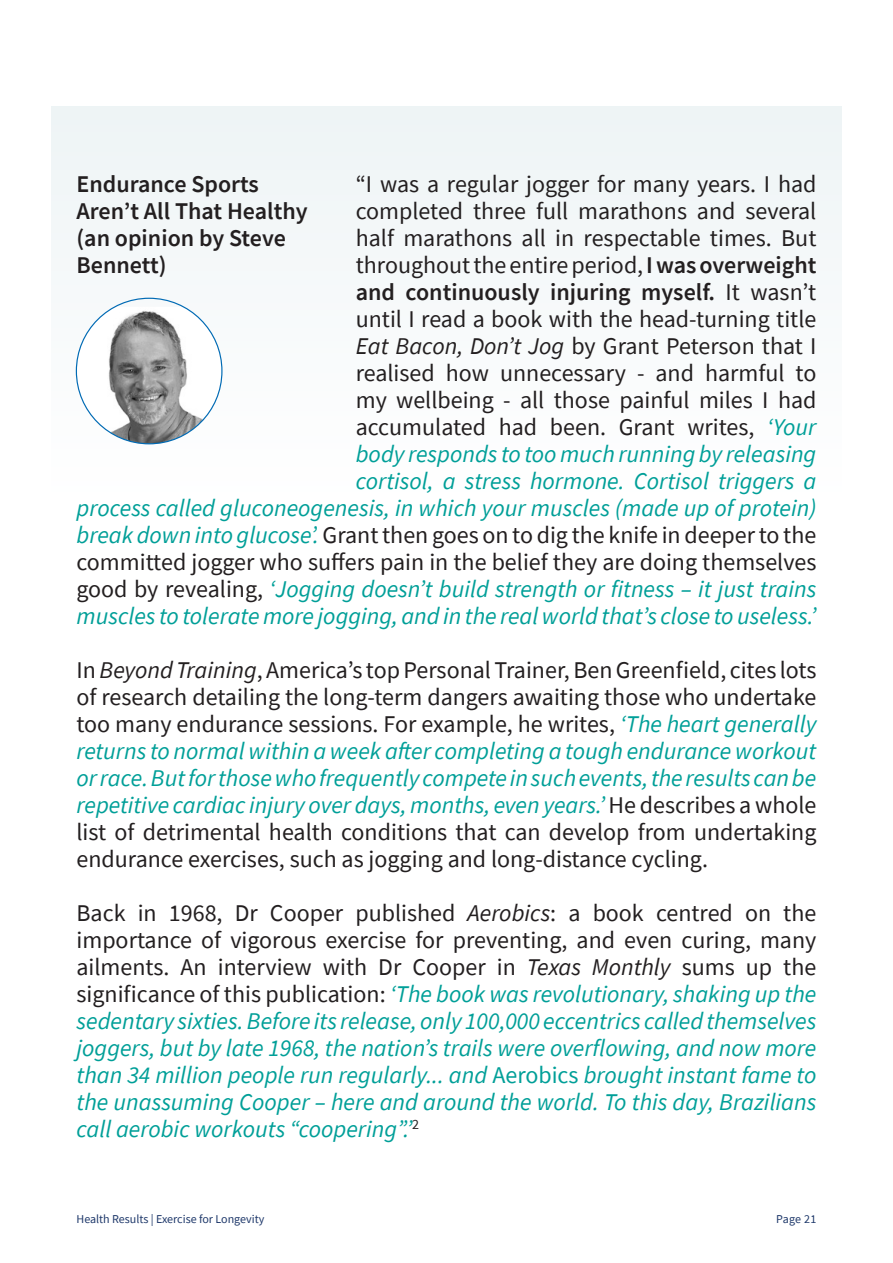
<style>
.page{position:relative;width:893px;height:1263px;background:#fff}
.page>*{position:absolute;margin:0;border:0;box-sizing:border-box;transform-origin:0 0}
.t1{font:24px/27px "Source Sans Pro";color:#231f20;text-align:right}
.t2{font:italic 24px/27px "Source Sans Pro";color:#009f98;text-align:justify}
.t3{font:600 24px/27px "Source Sans Pro";color:#231f20}
.t4{font:12px "Source Sans Pro";color:#1e386a}
.s1{font-weight:600}
.s2{font-style:italic}
.s3{font-style:italic;color:#009f98}
.s4{font-style:normal;color:#231f20}
.s5{color:#231f20}
.s6{font-style:normal}
</style>
<div class="page">
<div style="left:51px;top:106px;width:791px;height:575px;background:#fbfcfc"></div>
<img style="left:77px;top:307px;width:145px;height:137px">
<p class="t1" style="left:77px;top:171px;width:741px">“I was a regular jogger for many years. I had<br>completed three full marathons and several<br>half marathons all in respectable times. But<br>throughout the entire period, <span class="s1">I was overweight<br>and continuously injuring myself.</span> It wasn’t<br>until I read a book with the head-turning title<br><span class="s2">Eat Bacon, Don’t Jog</span> by Grant Peterson that I<br>realised how unnecessary - and harmful to<br>my wellbeing - all those painful miles I had<br>accumulated had been. Grant writes, <span class="s3">‘Your<br>body responds to too much running by releasing<br>cortisol, a stress hormone. Cortisol triggers a<br>process called gluconeogenesis, in which your muscles (made up of protein) break down into glucose’.</span>Grant then goes on to dig the knife in deeper to the committed jogger who suffers pain in the belief they are doing themselves good by revealing, <span class="s3">‘Jogging doesn’t build strength or fitness – it just trains muscles to tolerate more jogging, and in the real world that’s close to useless.’</span></p>
<p class="t1" style="left:77px;top:657px;width:741px;text-align:justify">In <span class="s2">Beyond Training</span>, America’s top Personal Trainer, Ben Greenfield, cites lots of research detailing the long-term dangers awaiting those who undertake too many endurance sessions. For example, he writes, <span class="s3">‘The heart generally returns to normal within a week after completing a tough endurance workout or race. But for those who frequently compete in such events, the results can be repetitive cardiac injury over days, months, even years.’</span> He describes a whole list of detrimental health conditions that can develop from undertaking endurance exercises, such as jogging and long-distance cycling.</p>
<p class="t2" style="left:77px;top:900px;width:741px"><span class="s4">Back in 1968, Dr Cooper published</span> <span class="s5">Aerobics</span><span class="s4">: a book centred on the importance of vigorous exercise for preventing, and even curing, many ailments. An interview with Dr Cooper in</span> <span class="s5">Texas Monthly</span> <span class="s4">sums up the significance of this publication:</span> ‘The book was revolutionary, shaking up the sedentary sixties. Before its release, only 100,000 eccentrics called themselves joggers, but by late 1968, the nation’s trails were overflowing, and now more than 34 million people run regularly... and <span class="s6">Aerobics</span> brought instant fame to the unassuming Cooper – here and around the world. To this day, Brazilians call aerobic workouts “coopering”.’<sup>2</sup></p>
<p class="t3" style="left:77px;top:171px;width:233px">Endurance Sports<br>Aren’t All That Healthy (an opinion by Steve<br>Bennett)</p>
<p class="t4" style="left:77px;top:1212px;width:189px">Health Results | Exercise for Longevity</p>
<p class="t4" style="left:776px;top:1212px;width:42px">Page 21</p>
</div>
